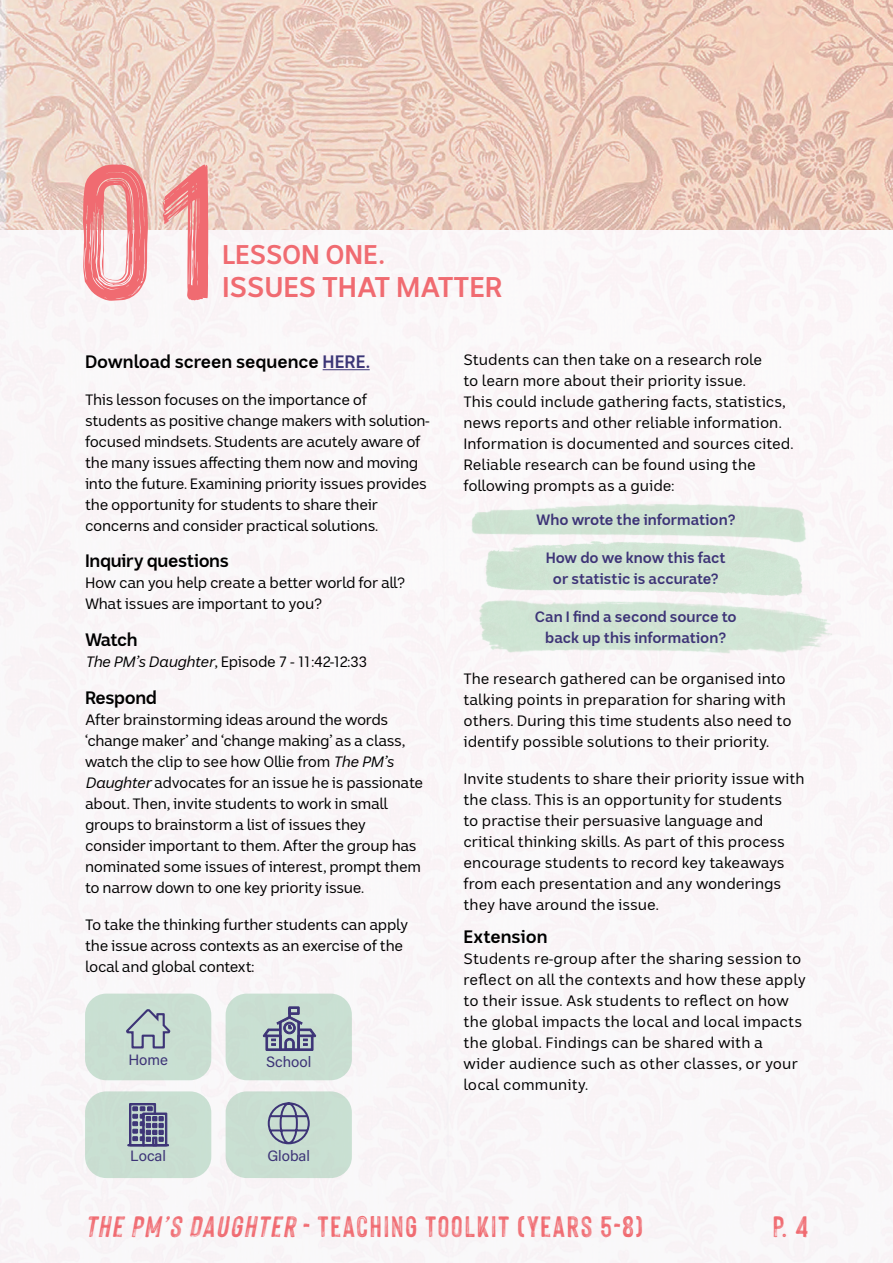
<style>
.page{position:relative;width:893px;height:1263px;background:#f4f6f8}
.page>*{position:absolute;margin:0;border:0;box-sizing:border-box;transform-origin:0 0}
.Quotation_marks{font:210px "Hackney Vector";color:#f06b71}
.Master_page_-_data{font:32.4px "Hackney Vector";letter-spacing:.04em;color:#f06b71}
.Contents_-_title{font:700 28.5px "ABC Sans Nova";color:#f06b71}
.Highlighted_-_left{font:700 27px "ABC Sans Nova";color:#f06b71}
.Highlighted_-_left-2{font:700 18px "ABC Sans Nova";color:#000}
.Highlighted_-_left-3{font:700 18px "ABC Sans Nova";letter-spacing:-.02em;color:#000}
.Highlighted_-_left-4{font:15px/21px "ABC Sans Nova";letter-spacing:-.02em;color:#000}
.Highlighted_-_left-5{font:15px/21px "ABC Sans Nova";color:#000}
.Highlighted_-_left-6{font:15px/21px "ABC Sans Nova";letter-spacing:.01em;color:#000}
.Highlighted_-_left-7{font:700 15px/21px "ABC Sans Nova";color:#3d3477;text-align:center}
.Body_-_left{font:15px "Acumin Pro";color:#3d3477}
.s1{color:#3b3476}
.s2{font-style:italic}
</style>
<div class="page">
<img style="left:0;top:0;width:893px;height:229px">
<hr style="left:323px;top:369px;width:47px;height:1px;background:#3b3476">
<div style="left:85px;top:993px;width:126px;height:87px;background:#c9dfd2;border-radius:21px"></div>
<svg style="left:126px;top:1009px;width:45px;height:40px"></svg>
<div style="left:85px;top:1091px;width:126px;height:87px;background:#c9ded1;border-radius:21px"></div>
<svg style="left:129px;top:1103px;width:38px;height:41px"></svg>
<div style="left:128px;top:1144px;width:41px;height:2px;border:1px solid #3d3477"></div>
<div style="left:226px;top:993px;width:126px;height:87px;background:#c9dfd2;border-radius:21px"></div>
<svg style="left:263px;top:1006px;width:53px;height:45px"></svg>
<div style="left:226px;top:1091px;width:126px;height:87px;background:#c9dfd2;border-radius:21px"></div>
<svg style="left:267px;top:1102px;width:43px;height:43px"></svg>
<p class="Quotation_marks" style="left:75px;top:117px;width:144px">01</p>
<p class="Highlighted_-_left" style="left:222px;top:238px;width:164px">LESSON ONE.</p>
<p class="Contents_-_title" style="left:222px;top:269px;width:282px">ISSUES THAT MATTER</p>
<p class="Highlighted_-_left-2" style="left:85px;top:350px;width:286px">Download screen sequence <span class="s1">HERE.</span></p>
<p class="Highlighted_-_left-4" style="left:85px;top:389px;width:346px">This lesson focuses on the importance of students as positive change makers with solution&shy;focused mindsets. Students are acutely aware of the many issues affecting them now and moving into the future. Examining priority issues provides the opportunity for students to share their concerns and consider practical solutions.</p>
<p class="Highlighted_-_left-3" style="left:85px;top:550px;width:145px">Inquiry questions</p>
<p class="Highlighted_-_left-4" style="left:85px;top:573px;width:321px">How can you help create a better world for all?<br>What issues are important to you?</p>
<p class="Highlighted_-_left-3" style="left:85px;top:629px;width:54px">Watch</p>
<p class="Highlighted_-_left-4" style="left:85px;top:651px;width:284px"><span class="s2">The PM’s Daughter</span>, Episode 7 - 11:42-12:33</p>
<p class="Highlighted_-_left-3" style="left:85px;top:686px;width:73px">Respond</p>
<p class="Highlighted_-_left-4" style="left:85px;top:709px;width:340px">After brainstorming ideas around the words ‘change maker’ and ‘change making’ as a class, watch the clip to see how Ollie from <span class="s2">The PM’s Daughter</span> advocates for an issue he is passionate about. Then, invite students to work in small groups to brainstorm a list of issues they consider important to them. After the group has nominated some issues of interest, prompt them to narrow down to one key priority issue.</p>
<p class="Highlighted_-_left-4" style="left:85px;top:914px;width:325px">To take the thinking further students can apply the issue across contexts as an exercise of the local and global context:</p>
<p class="Body_-_left" style="left:128px;top:1049px;width:41px">Home</p>
<p class="Body_-_left" style="left:130px;top:1146px;width:37px">Local</p>
<p class="Body_-_left" style="left:266px;top:1051px;width:47px">School</p>
<p class="Body_-_left" style="left:267px;top:1145px;width:44px">Global</p>
<p class="Highlighted_-_left-5" style="left:463px;top:349px;width:331px">Students can then take on a research role<br>to learn more about their priority issue.<br>This could include gathering facts, statistics, news reports and other reliable information.<br>Information is documented and sources cited.<br>Reliable research can be found using the following prompts as a guide:</p>
<p class="Highlighted_-_left-7" style="left:536px;top:509px;width:201px">Who wrote the information?</p>
<p class="Highlighted_-_left-7" style="left:546px;top:547px;width:182px">How do we know this fact or statistic is accurate?</p>
<p class="Highlighted_-_left-7" style="left:535px;top:606px;width:203px">Can I find a second source to back up this information?</p>
<p class="Highlighted_-_left-5" style="left:463px;top:668px;width:330px">The research gathered can be organised into talking points in preparation for sharing with others. During this time students also need to identify possible solutions to their priority.</p>
<p class="Highlighted_-_left-5" style="left:463px;top:768px;width:343px">Invite students to share their priority issue with the class. This is an opportunity for students<br>to practise their persuasive language and critical thinking skills. As part of this process encourage students to record key takeaways from each presentation and any wonderings they have around the issue.</p>
<p class="Highlighted_-_left-2" style="left:463px;top:926px;width:86px">Extension</p>
<p class="Highlighted_-_left-6" style="left:463px;top:948px;width:344px">Students re-group after the sharing session to reflect on all the contexts and how these apply to their issue. Ask students to reflect on how the global impacts the local and local impacts the global. Findings can be shared with a wider audience such as other classes, or your local community.</p>
<p class="Master_page_-_data" style="left:85px;top:1209px;width:560px"><span class="s2">THE PM’S DAUGHTER</span> - TEACHING TOOLKIT (YEARS 5-8)</p>
<p class="Master_page_-_data" style="left:772px;top:1209px;width:38px">P. 4</p>
</div>
